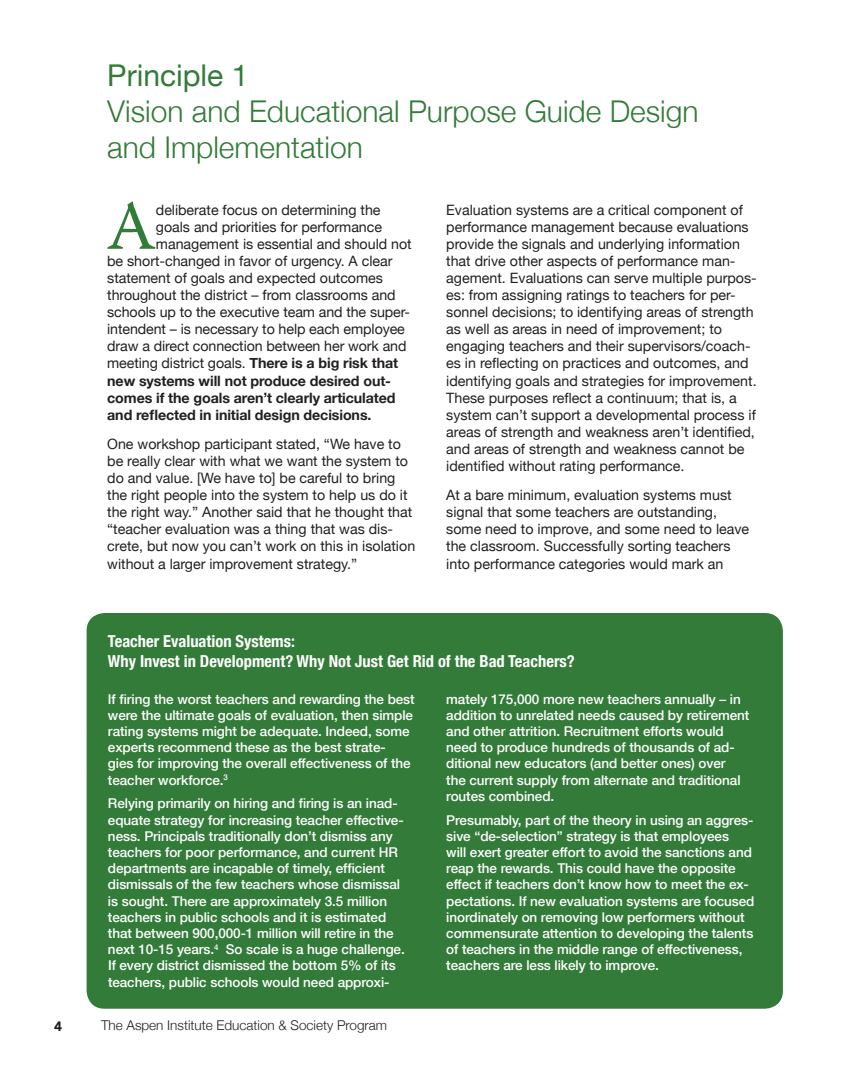
<style>
.page{position:relative;width:864px;height:1080px;background:#fff}
.page>*{position:absolute;margin:0;border:0;box-sizing:border-box;transform-origin:0 0}
.t1{font:69.6px "Warnock Pro";color:#337b39}
.t2{font:300 30px/36px "Helvetica Neue";color:#337b39}
.t3{font:30px "Helvetica Neue";color:#337b39}
.t4{font:700 condensed 16.5px "Helvetica Neue";color:#fff}
.t5{font:14.25px/17.1px "Helvetica Neue";color:#231f20}
.t6{font:700 14.25px "Helvetica Neue";letter-spacing:-.005em;color:#231f20}
.t7{font:500 13.5px/16.2px "Helvetica Neue";letter-spacing:-.005em;color:#fff}
.t8{font:300 13.5px "Helvetica Neue";color:#231f20}
.t9{font:900 13.5px "Avenir";color:#231f20}
.s1{font-weight:700}
</style>
<div class="page">
<div style="left:87px;top:613px;width:696px;height:396px;background:#337b39;border-radius:18px"></div>
<p class="t3" style="left:107px;top:58px;width:143px">Principle 1</p>
<p class="t2" style="left:107px;top:93px;width:593px">Vision and Educational Purpose Guide Design and Implementation</p>
<p class="t1" style="left:107px;top:184px;width:51px">A</p>
<p class="t5" style="left:156px;top:201px;width:226px">deliberate focus on determining the</p>
<p class="t5" style="left:156px;top:218px;width:228px">goals and priorities for performance</p>
<p class="t5" style="left:156px;top:235px;width:257px">management is essential and should not</p>
<p class="t5" style="left:107px;top:252px;width:287px">be short-changed in favor of urgency. A clear</p>
<p class="t5" style="left:107px;top:269px;width:277px">statement of goals and expected outcomes</p>
<p class="t5" style="left:107px;top:286px;width:290px">throughout the district – from classrooms and</p>
<p class="t5" style="left:107px;top:303px;width:304px">schools up to the executive team and the super-</p>
<p class="t5" style="left:107px;top:320px;width:299px">intendent – is necessary to help each employee</p>
<p class="t5" style="left:107px;top:338px;width:301px">draw a direct connection between her work and</p>
<p class="t5" style="left:107px;top:355px;width:292px">meeting district goals. <span class="s1">There is a big risk that</span></p>
<p class="t6" style="left:107px;top:372px;width:285px">new systems will not produce desired out-</p>
<p class="t6" style="left:107px;top:389px;width:290px">comes if the goals aren’t clearly articulated</p>
<p class="t6" style="left:107px;top:406px;width:266px">and reflected in initial design decisions.</p>
<p class="t5" style="left:107px;top:435px;width:310px">One workshop participant stated, “We have to be really clear with what we want the system to do and value. [We have to] be careful to bring the right people into the system to help us do it the right way.” Another said that he thought that “teacher evaluation was a thing that was dis&shy;crete, but now you can’t work on this in isolation without a larger improvement strategy.”</p>
<p class="t5" style="left:446px;top:201px;width:312px">Evaluation systems are a critical component of performance management because evaluations provide the signals and underlying information that drive other aspects of performance man&shy;agement. Evaluations can serve multiple purpos&shy;es: from assigning ratings to teachers for per&shy;sonnel decisions; to identifying areas of strength as well as areas in need of improvement; to engaging teachers and their supervisors/coach&shy;es in reflecting on practices and outcomes, and identifying goals and strategies for improvement.<br>These purposes reflect a continuum; that is, a system can’t support a developmental process if areas of strength and weakness aren’t identified, and areas of strength and weakness cannot be identified without rating performance.</p>
<p class="t5" style="left:446px;top:486px;width:305px">At a bare minimum, evaluation systems must signal that some teachers are outstanding, some need to improve, and some need to leave the classroom. Successfully sorting teachers into performance categories would mark an</p>
<p class="t4" style="left:108px;top:631px;width:189px">Teacher Evaluation Systems:</p>
<p class="t4" style="left:108px;top:651px;width:468px">Why Invest in Development? Why Not Just Get Rid of the Bad Teachers?</p>
<p class="t7" style="left:108px;top:691px;width:308px">If firing the worst teachers and rewarding the best were the ultimate goals of evaluation, then simple rating systems might be adequate. Indeed, some experts recommend these as the best strate-<br>gies for improving the overall effectiveness of the teacher workforce.<sup>3</sup></p>
<p class="t7" style="left:108px;top:795px;width:298px">Relying primarily on hiring and firing is an inad&shy;equate strategy for increasing teacher effective&shy;ness. Principals traditionally don’t dismiss any teachers for poor performance, and current HR departments are incapable of timely, efficient dismissals of the few teachers whose dismissal is sought. There are approximately 3.5 million teachers in public schools and it is estimated that between 900,000-1 million will retire in the next 10-15 years.<sup>4</sup> So scale is a huge challenge.<br>If every district dismissed the bottom 5% of its teachers, public schools would need approxi-</p>
<p class="t9" style="left:54px;top:1018px;width:9px">4</p>
<p class="t8" style="left:101px;top:1017px;width:288px">The Aspen Institute Education &amp; Society Program</p>
<p class="t7" style="left:446px;top:691px;width:305px">mately 175,000 more new teachers annually – in addition to unrelated needs caused by retirement and other attrition. Recruitment efforts would need to produce hundreds of thousands of ad&shy;ditional new educators (and better ones) over<br>the current supply from alternate and traditional routes combined.</p>
<p class="t7" style="left:446px;top:811px;width:310px">Presumably, part of the theory in using an aggres&shy;sive “de-selection” strategy is that employees<br>will exert greater effort to avoid the sanctions and reap the rewards. This could have the opposite effect if teachers don’t know how to meet the ex&shy;pectations. If new evaluation systems are focused inordinately on removing low performers without commensurate attention to developing the talents of teachers in the middle range of effectiveness, teachers are less likely to improve.</p>
</div>
